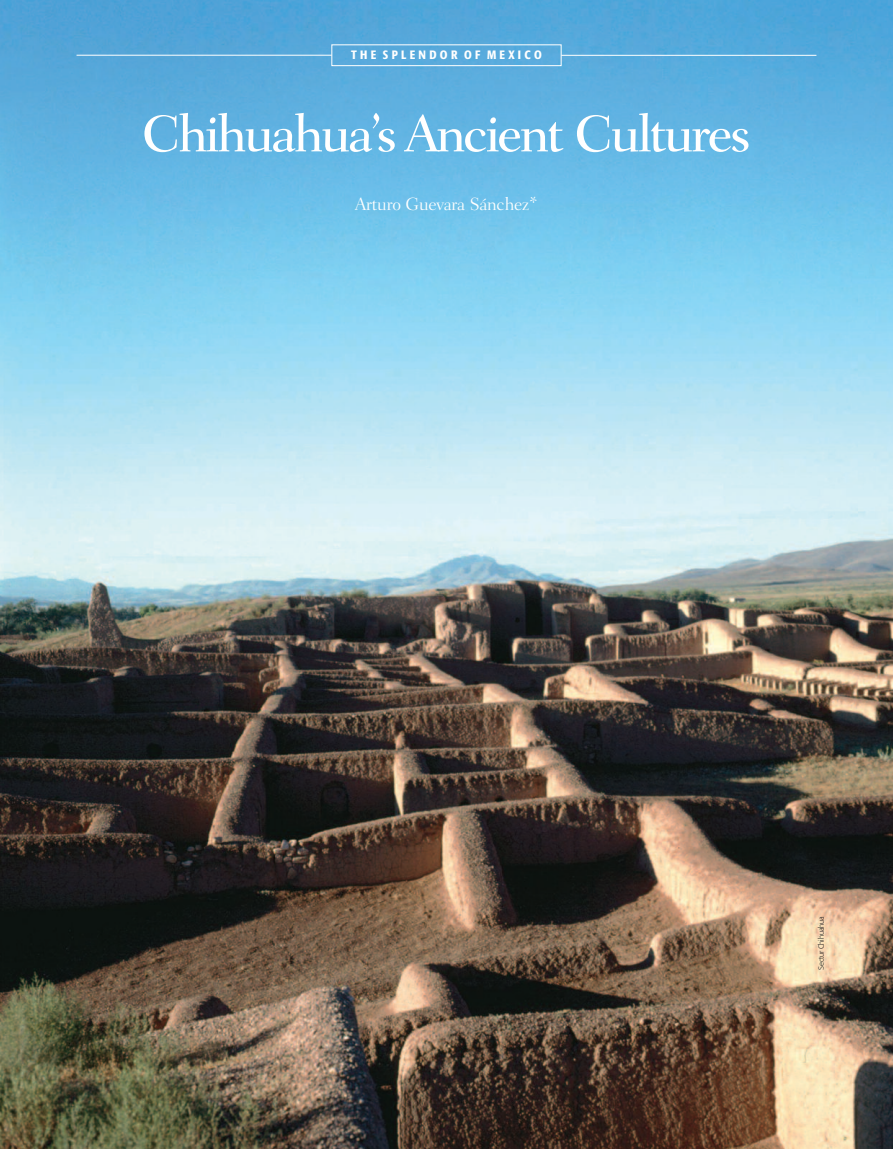
<style>
.page{position:relative;width:893px;height:1149px;background:#fff}
.page>*{position:absolute;margin:0;border:0;box-sizing:border-box;transform-origin:0 0}
.t1{font:500 52.5px "Fairfield LH";letter-spacing:-.055em;color:#fff}
.t2{font:300 18px "Fairfield LH";letter-spacing:-.015em;color:#fff}
.t3{font:500 condensed 12px "Formata";letter-spacing:.275em;color:#fff}
.t4{font:300 7.5px "Formata";letter-spacing:-.02em;color:#231f20}
</style>
<div class="page">
<img style="left:0;top:0;width:893px;height:1148px">
<hr style="left:77px;top:55px;width:255px;height:1px;background:#fff">
<hr style="left:561px;top:55px;width:255px;height:1px;background:#fff">
<div style="left:332px;top:45px;width:229px;height:21px;border:1px solid #fff"></div>
<p class="t3" style="left:351px;top:50px;width:192px">THE SPLENDOR OF MEXICO</p>
<p class="t1" style="left:142px;top:113px;width:611px">Chihuahua’s Ancient Cultures</p>
<p class="t2" style="left:355px;top:197px;width:185px">Arturo Guevara Sánchez*</p>
<p class="t4" style="left:818px;top:969px;width:55px;rotate:-90deg">Sectur Chihuahua</p>
</div>
